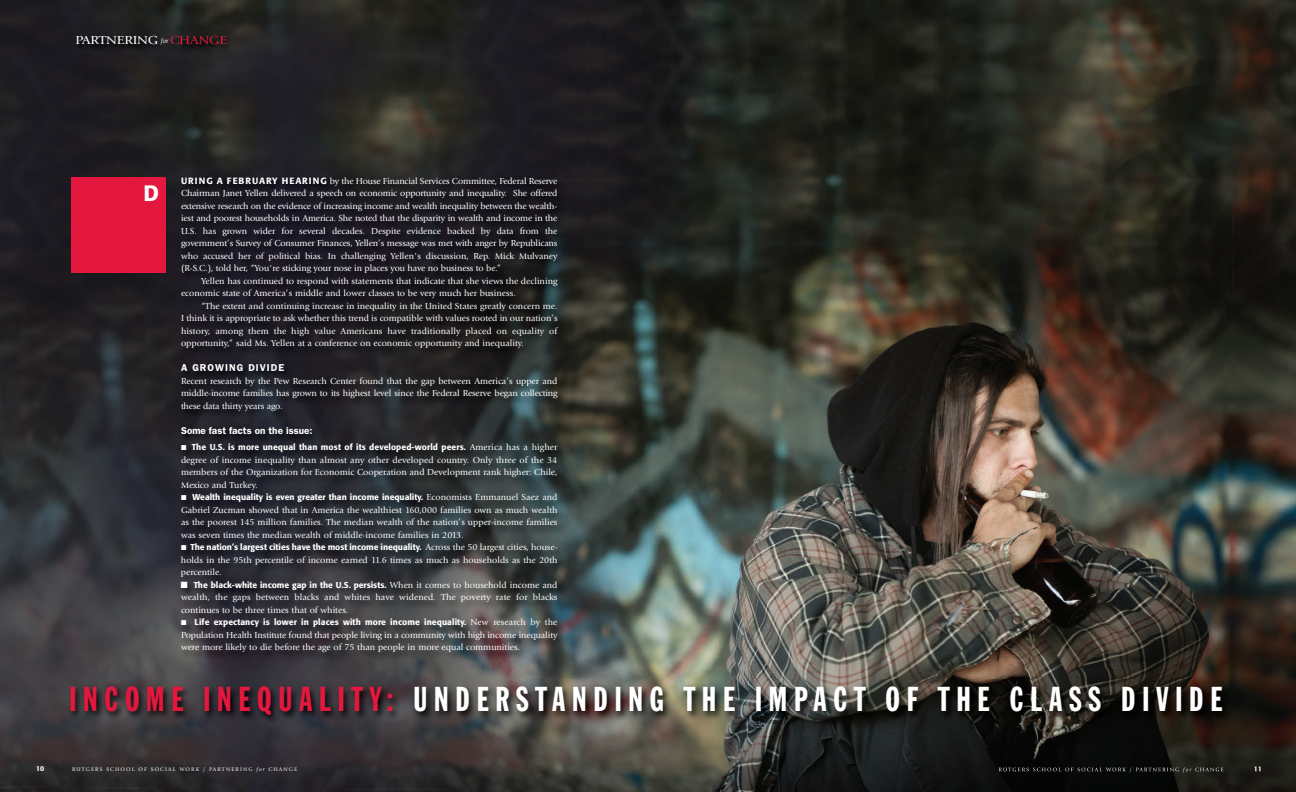
<style>
.page{position:relative;width:1296px;height:792px;background:#fff}
.page>*{position:absolute;margin:0;border:0;box-sizing:border-box;transform-origin:0 0}
.t1{font:34px "Franklin Gothic Extra Cond";letter-spacing:.2em;color:#fff}
.t2{font:500 22px "Formata BQ";color:#fff}
.t3{font:12px "Giovanni";letter-spacing:-.015em;color:#fff;scale:1.15 1}
.t4{font:600 10px "Franklin Gothic";color:#fff}
.t5{font:600 10px "Franklin Gothic";letter-spacing:.1em;color:#fff}
.t6{font:9px/12.5px "Giovanni";color:#fff;text-align:justify}
.t7{font:500 8.5px "Formata";color:#fff}
.t8{font:500 7px "Formata BQ";color:#fff}
.t9{font:5.5px "Giovanni";letter-spacing:.2em;color:#fff}
.s1{font-family:"Giovanni Itl";font-size:7px}
.s2{color:#e4183e}
.s3{font-family:"Formata";font-weight:500}
.s4{font-family:"Giovanni";font-weight:400;font-size:9px}
.s5{font-family:"Giovanni Itl"}
</style>
<div class="page">
<img style="left:0;top:0;width:1296px;height:792px">
<img style="left:172px;top:170px;width:403px;height:507px">
<img style="left:5px;top:680px;width:1291px;height:100px">
<img style="left:999px;top:768px;width:30px;height:3px">
<svg style="left:1182px;top:767px;width:10px;height:6px"></svg>
<img style="left:1195px;top:768px;width:29px;height:3px">
<svg style="left:1255px;top:766px;width:6px;height:5px"></svg>
<div style="left:72px;top:177px;width:94px;height:96px;background:#e4183e"></div>
<img style="left:0;top:34px;width:488px;height:51px">
<img style="left:157px;top:34px;width:86px;height:46px">
<img style="left:171px;top:36px;width:56px;height:8px">
<h3 class="t3" style="left:75px;top:35px;width:133px">PARTNERING <span class="s1">for</span> <span class="s2">CHANGE</span></h3>
<p class="t6" style="left:181px;top:175px;width:378px"><span class="s3">URING A FEBRUARY HEARING</span> by the House Financial Services Committee, Federal Reserve Chairman Janet Yellen delivered a speech on economic opportunity and inequality. She offered extensive research on the evidence of increasing income and wealth inequality between the wealth&shy;iest and poorest households in America. She noted that the disparity in wealth and income in the U.S. has grown wider for several decades. Despite evidence backed by data from the government’s Survey of Consumer Finances, Yellen’s message was met with anger by Republicans who accused her of political bias. In challenging Yellen's discussion, Rep. Mick Mulvaney (R-S.C.), told her, “You're sticking your nose in places you have no business to be.”</p>
<p class="t6" style="left:181px;top:275px;width:378px;text-indent:20px">Yellen has continued to respond with statements that indicate that she views the declining economic state of America’s middle and lower classes to be very much her business.</p>
<p class="t6" style="left:181px;top:300px;width:378px;text-indent:20px">“The extent and continuing increase in inequality in the United States greatly concern me.<br>I think it is appropriate to ask whether this trend is compatible with values rooted in our nation’s history, among them the high value Americans have traditionally placed on equality of opportunity,” said Ms. Yellen at a conference on economic opportunity and inequality.</p>
<p class="t5" style="left:181px;top:362px;width:105px">A GROWING DIVIDE</p>
<p class="t6" style="left:181px;top:375px;width:378px">Recent research by the Pew Research Center found that the gap between America’s upper and middle-income families has grown to its highest level since the Federal Reserve began collecting these data thirty years ago.</p>
<p class="t4" style="left:181px;top:425px;width:133px">Some fast facts on the issue:</p>
<p class="t7" style="left:181px;top:444px;width:378px">■ The U.S. is more unequal than most of its developed-world peers. <span class="s4">America has a higher</span></p>
<p class="t6" style="left:181px;top:454px;width:378px">degree of income inequality than almost any other developed country. Only three of the 34 members of the Organization for Economic Cooperation and Development rank higher: Chile, Mexico and Turkey.</p>
<p class="t7" style="left:181px;top:494px;width:378px">■ Wealth inequality is even greater than income inequality. <span class="s4">Economists Emmanuel Saez and</span></p>
<p class="t6" style="left:181px;top:504px;width:378px">Gabriel Zucman showed that in America the wealthiest 160,000 families own as much wealth as the poorest 145 million families. The median wealth of the nation’s upper-income families was seven times the median wealth of middle-income families in 2013.</p>
<p class="t7" style="left:181px;top:544px;width:378px">■ The nation’s largest cities have the most income inequality. <span class="s4">Across the 50 largest cities, house-</span></p>
<p class="t6" style="left:181px;top:554px;width:378px">holds in the 95th percentile of income earned 11.6 times as much as households as the 20th percentile.</p>
<p class="t7" style="left:181px;top:581px;width:378px">■ The black-white income gap in the U.S. persists. <span class="s4">When it comes to household income and</span></p>
<p class="t6" style="left:181px;top:592px;width:378px">wealth, the gaps between blacks and whites have widened. The poverty rate for blacks continues to be three times that of whites.</p>
<p class="t7" style="left:181px;top:619px;width:378px">■ Life expectancy is lower in places with more income inequality. <span class="s4">New research by the</span></p>
<p class="t6" style="left:181px;top:629px;width:378px">Population Health Institute found that people living in a community with high income inequality were more likely to die before the age of 75 than people in more equal communities.</p>
<h1 class="t1" style="left:70px;top:687px;width:1154px"><span class="s2">INCOME INEQUALITY:</span> UNDERSTANDING THE IMPACT OF THE CLASS DIVIDE</h1>
<h2 class="t2" style="left:143px;top:184px;width:17px">D</h2>
<p class="t8" style="left:36px;top:766px;width:10px">10</p>
<p class="t9" style="left:72px;top:767px;width:227px">RUTGERS SCHOOL OF SOCIAL WORK / PARTNERING <span class="s5">for</span> CHANGE</p>
</div>
